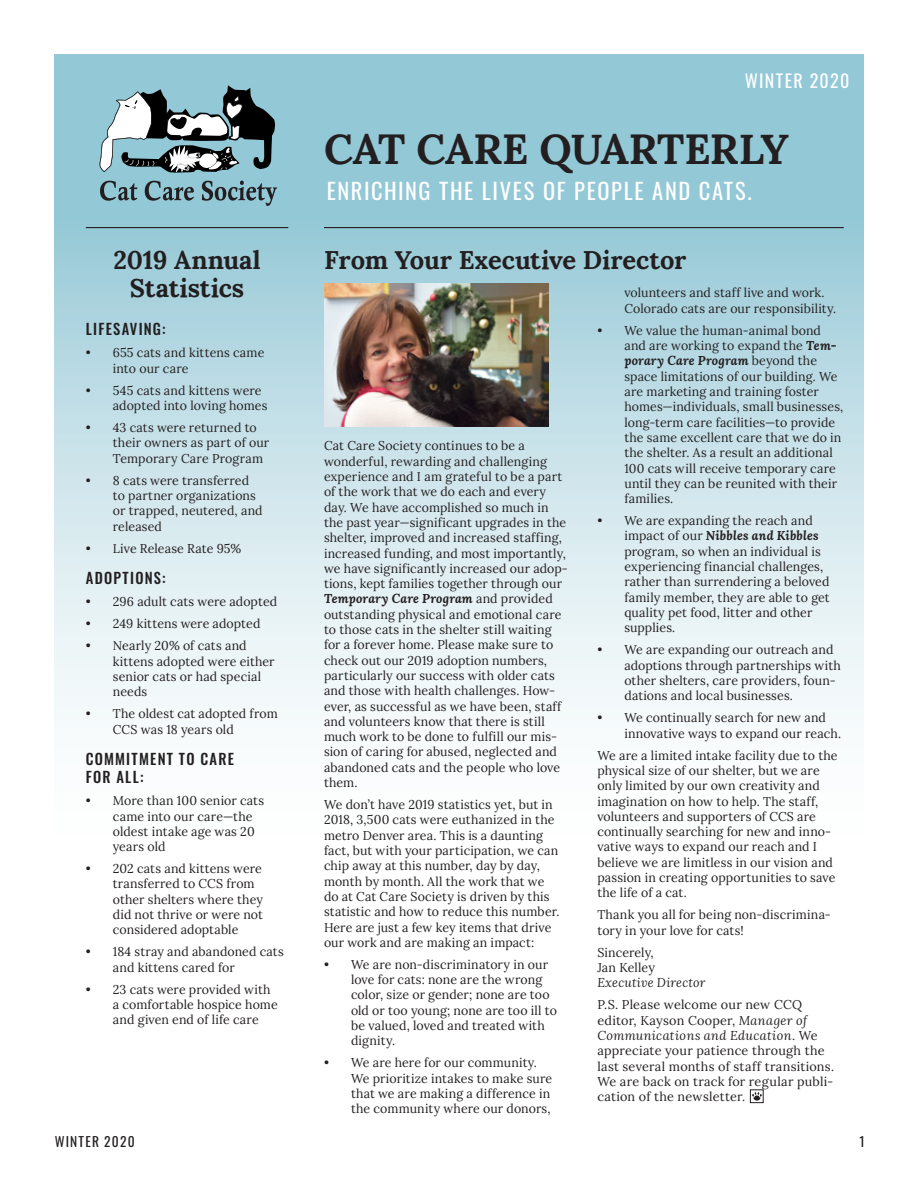
<style>
.page{position:relative;width:918px;height:1188px;background:#fff}
.page>*{position:absolute;margin:0;border:0;box-sizing:border-box;transform-origin:0 0}
.t1{font:700 42px "Lora";letter-spacing:-.005em;color:#231f20}
.head_rule{font:700 25.5px/28.5px "Lora";letter-spacing:-.005em;color:#231f20;text-align:center}
.t2{font:22.5px "Oswald";letter-spacing:.07em;color:#fff}
.t3{font:18px "Oswald";letter-spacing:.075em;color:#fff}
.subhead{font:500 15px/18px "Oswald";letter-spacing:.085em;color:#231f20}
.t4{font:13.5px "Oswald";letter-spacing:.09em;color:#231f20}
.body_-_lora{font:12.75px/15.3px "Lora";letter-spacing:.01em;color:#231f20}
.s1{font-weight:700;font-style:italic}
.s2{font-style:italic}
</style>
<div class="page">
<div style="left:54px;top:216px;width:810px;height:648px;background:linear-gradient(to bottom,#9ecbd8,#fff)"></div>
<div style="left:54px;top:54px;width:809px;height:162px;background:#93c8d6"></div>
<hr style="left:324px;top:227px;width:520px;height:1px;background:#231f20">
<svg style="left:753px;top:1095px;width:8px;height:6px"></svg>
<svg style="left:752px;top:1092px;width:9px;height:5px"></svg>
<div style="left:750px;top:1090px;width:13px;height:13px;border:1px solid #231f20"></div>
<img style="left:324px;top:284px;width:224px;height:142px">
<svg style="left:99px;top:85px;width:176px;height:88px"></svg>
<svg style="left:100px;top:181px;width:38px;height:20px"></svg>
<svg style="left:145px;top:181px;width:49px;height:20px"></svg>
<svg style="left:202px;top:181px;width:75px;height:25px"></svg>
<hr style="left:86px;top:227px;width:202px;height:1px;background:#231f20">
<p class="t3" style="left:745px;top:65px;width:106px">WINTER 2020</p>
<p class="t1" style="left:324px;top:114px;width:466px">CAT CARE QUARTERLY</p>
<p class="head_rule" style="left:113px;top:243px;width:149px">2019 Annual<br>Statistics</p>
<p class="subhead" style="left:86px;top:321px;width:81px">LIFESAVING:</p>
<p class="body_-_lora" style="left:113px;top:344px;width:153px;text-indent:-27px">• 655 cats and kittens came into our care</p>
<p class="body_-_lora" style="left:113px;top:382px;width:156px;text-indent:-27px">• 545 cats and kittens were adopted into loving homes</p>
<p class="body_-_lora" style="left:113px;top:419px;width:158px;text-indent:-27px">• 43 cats were returned to their owners as part of our<br>Temporary Care Program</p>
<p class="body_-_lora" style="left:113px;top:472px;width:151px;text-indent:-27px">• 8 cats were transferred to partner organizations or trapped, neutered, and released</p>
<p class="body_-_lora" style="left:86px;top:540px;width:157px">• Live Release Rate 95%</p>
<p class="subhead" style="left:86px;top:570px;width:81px">ADOPTIONS:</p>
<p class="body_-_lora" style="left:86px;top:593px;width:193px">• 296 adult cats were adopted</p>
<p class="body_-_lora" style="left:86px;top:615px;width:176px">• 249 kittens were adopted</p>
<p class="body_-_lora" style="left:113px;top:637px;width:163px;text-indent:-27px">• Nearly 20% of cats and kittens adopted were either senior cats or had special needs</p>
<p class="body_-_lora" style="left:113px;top:705px;width:167px;text-indent:-27px">• The oldest cat adopted from<br>CCS was 18 years old</p>
<p class="subhead" style="left:86px;top:751px;width:150px">COMMITMENT TO CARE<br>FOR ALL:</p>
<p class="body_-_lora" style="left:113px;top:792px;width:153px;text-indent:-27px">• More than 100 senior cats came into our care—the oldest intake age was 20 years old</p>
<p class="body_-_lora" style="left:113px;top:860px;width:152px;text-indent:-27px">• 202 cats and kittens were transferred to CCS from other shelters where they did not thrive or were not considered adoptable</p>
<p class="body_-_lora" style="left:113px;top:943px;width:172px;text-indent:-27px">• 184 stray and abandoned cats and kittens cared for</p>
<p class="body_-_lora" style="left:113px;top:981px;width:166px;text-indent:-27px">• 23 cats were provided with a comfortable hospice home and given end of life care</p>
<p class="t2" style="left:327px;top:171px;width:427px">ENRICHING THE LIVES OF PEOPLE AND CATS.</p>
<p class="head_rule" style="left:324px;top:243px;width:364px">From Your Executive Director</p>
<p class="body_-_lora" style="left:324px;top:437px;width:246px">Cat Care Society continues to be a wonderful, rewarding and challenging experience and I am grateful to be a part of the work that we do each and every day. We have accomplished so much in the past year—significant upgrades in the shelter, improved and increased staffing, increased funding, and most importantly, we have significantly increased our adop&shy;tions, kept families together through our <span class="s1">Temporary Care Program</span> and provided outstanding physical and emotional care to those cats in the shelter still waiting for a forever home. Please make sure to check out our 2019 adoption numbers, particularly our success with older cats and those with health challenges. How&shy;ever, as successful as we have been, staff and volunteers know that there is still much work to be done to fulfill our mis&shy;sion of caring for abused, neglected and abandoned cats and the people who love them.</p>
<p class="body_-_lora" style="left:324px;top:796px;width:237px">We don’t have 2019 statistics yet, but in 2018, 3,500 cats were euthanized in the metro Denver area. This is a daunting fact, but with your participation, we can chip away at this number, day by day, month by month. All the work that we do at Cat Care Society is driven by this statistic and how to reduce this number.<br>Here are just a few key items that drive our work and are making an impact:</p>
<p class="body_-_lora" style="left:351px;top:956px;width:208px;text-indent:-27px">• We are non-discriminatory in our love for cats: none are the wrong color, size or gender; none are too old or too young; none are too ill to be valued, loved and treated with dignity.</p>
<p class="body_-_lora" style="left:351px;top:1054px;width:203px;text-indent:-27px">• We are here for our community.<br>We prioritize intakes to make sure that we are making a difference in the community where our donors,</p>
<p class="body_-_lora" style="left:624px;top:284px;width:213px">volunteers and staff live and work.<br>Colorado cats are our responsibility.</p>
<p class="body_-_lora" style="left:624px;top:322px;width:221px;text-indent:-27px">• We value the human-animal bond and are working to expand the <span class="s1">Tem&shy;porary Care Program</span> beyond the space limitations of our building. We are marketing and training foster homes—individuals, small businesses, long-term care facilities—to provide the same excellent care that we do in the shelter. As a result an additional 100 cats will receive temporary care until they can be reunited with their families.</p>
<p class="body_-_lora" style="left:624px;top:512px;width:207px;text-indent:-27px">• We are expanding the reach and impact of our <span class="s1">Nibbles and Kibbles </span>program, so when an individual is experiencing financial challenges, rather than surrendering a beloved family member, they are able to get quality pet food, litter and other supplies.</p>
<p class="body_-_lora" style="left:624px;top:641px;width:218px;text-indent:-27px">• We are expanding our outreach and adoptions through partnerships with other shelters, care providers, foun&shy;dations and local businesses.</p>
<p class="body_-_lora" style="left:624px;top:709px;width:218px;text-indent:-27px">• We continually search for new and innovative ways to expand our reach.</p>
<p class="body_-_lora" style="left:597px;top:747px;width:242px">We are a limited intake facility due to the physical size of our shelter, but we are only limited by our own creativity and imagination on how to help. The staff, volunteers and supporters of CCS are continually searching for new and inno&shy;vative ways to expand our reach and I believe we are limitless in our vision and passion in creating opportunities to save the life of a cat.</p>
<p class="body_-_lora" style="left:597px;top:906px;width:235px">Thank you all for being non-discrimina&shy;tory in your love for cats!</p>
<p class="body_-_lora" style="left:597px;top:944px;width:110px">Sincerely,<br>Jan Kelley<br><span class="s2">Executive Director</span></p>
<p class="body_-_lora" style="left:597px;top:996px;width:238px">P.S. Please welcome our new CCQ editor, Kayson Cooper, <span class="s2">Manager of Communications and Education</span>. We appreciate your patience through the last several months of staff transitions.<br>We are back on track for regular publi&shy;cation of the newsletter.</p>
<p class="t4" style="left:55px;top:1130px;width:81px">WINTER 2020</p>
<p class="t4" style="left:859px;top:1130px;width:7px">1</p>
</div>
